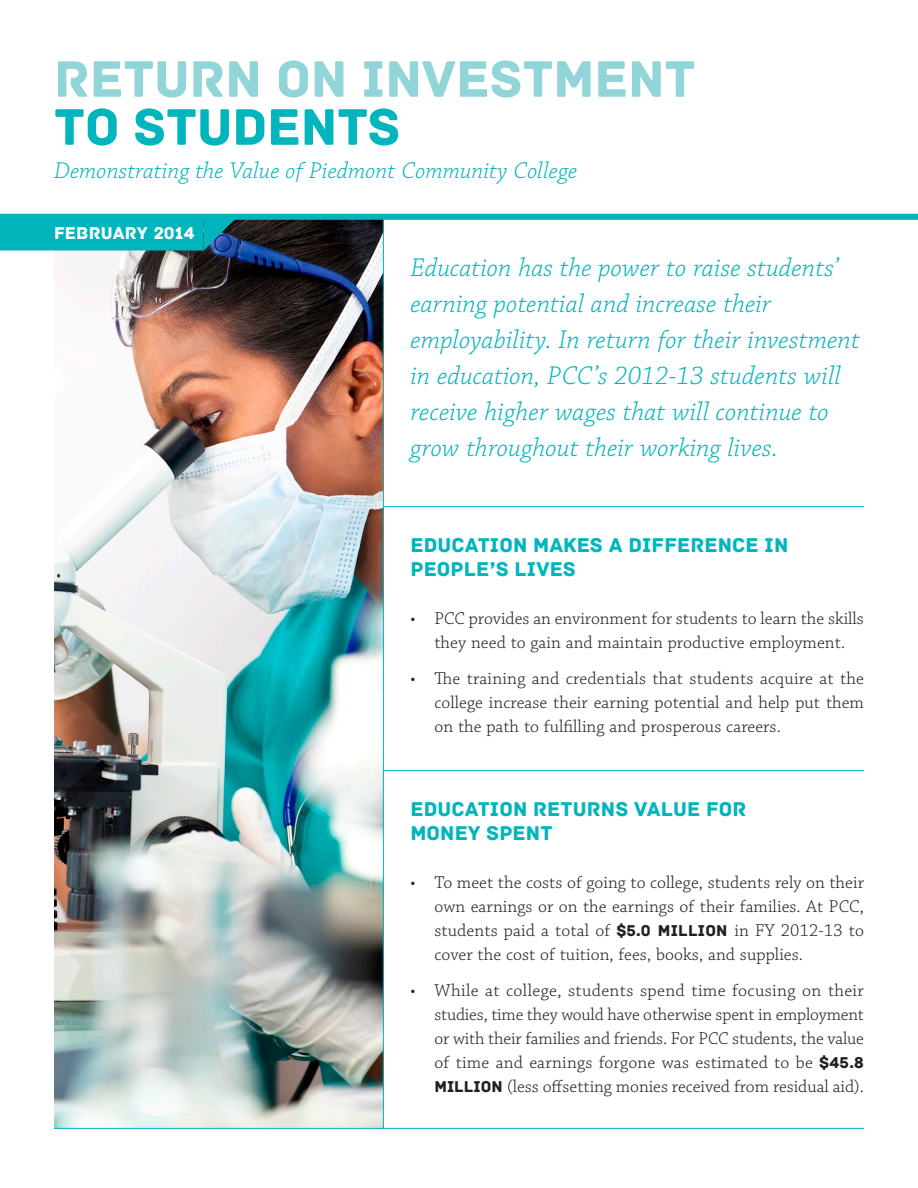
<style>
.page{position:relative;width:918px;height:1188px;background:#fff}
.page>*{position:absolute;margin:0;border:0;box-sizing:border-box;transform-origin:0 0}
.Heading_1{font:54px/48px "Archive";letter-spacing:-.005em;color:#92d5d9}
.Big_Paragraph{font:italic 300 27px/36px "Chaparral Pro";letter-spacing:.005em;color:#00b5bb}
.Heading_1_2{font:italic 300 24px "Chaparral Pro";letter-spacing:.005em;color:#00b5bb}
.Heading_2{font:21px/24px "Archive";letter-spacing:.005em;color:#00b5bb}
.t1{font:300 18px/24px "Chaparral Pro";letter-spacing:.005em;color:#231f20;text-align:justify}
.Date{font:18px "Archive";letter-spacing:.005em;color:#fff}
.s1{color:#00b5bb}
.s2{font-family:"Archive";font-weight:400;font-size:16.5px}
</style>
<div class="page">
<img style="left:54px;top:220px;width:329px;height:908px">
<hr style="left:383px;top:506px;width:481px;height:1px;background:#00b5bb">
<hr style="left:383px;top:770px;width:481px;height:1px;background:#00b5bb">
<div style="left:0;top:214px;width:918px;height:6px;background:#00b5bb"></div>
<hr style="left:383px;top:214px;width:1px;height:914px;background:#00b5bb">
<div style="left:0;top:214px;width:204px;height:36px;background:#00b5bb"></div>
<svg style="left:204px;top:219px;width:35px;height:31px"></svg>
<hr style="left:54px;top:1128px;width:810px;height:1px;background:#00b5bb">
<p class="Heading_1" style="left:54px;top:56px;width:643px">RETURN ON INVESTMENT<br><span class="s1">TO STUDENTS</span></p>
<p class="Heading_1_2" style="left:54px;top:157px;width:525px">Demonstrating the Value of Piedmont Community College</p>
<p class="Date" style="left:54px;top:222px;width:142px">FEBRUARY 2014</p>
<p class="Big_Paragraph" style="left:410px;top:251px;width:451px">Education has the power to raise students’ earning potential and increase their employability. In return for their investment in education, PCC’s 2012-13 students will receive higher wages that will continue to grow throughout their working lives.</p>
<p class="Heading_2" style="left:410px;top:533px;width:380px">EDUCATION MAKES A DIFFERENCE IN<br>PEOPLE’S LIVES</p>
<p class="t1" style="left:410px;top:607px;width:455px;text-align:center">• PCC provides an environment for students to learn the skills they need to gain and maintain productive employment.</p>
<p class="t1" style="left:434px;top:667px;width:431px;text-indent:-24px">• The training and credentials that students acquire at the college increase their earning potential and help put them on the path to fulfilling and prosperous careers.</p>
<p class="Heading_2" style="left:410px;top:797px;width:338px">EDUCATION RETURNS VALUE FOR<br>MONEY SPENT</p>
<p class="t1" style="left:434px;top:871px;width:431px;text-indent:-24px">• To meet the costs of going to college, students rely on their own earnings or on the earnings of their families. At PCC, students paid a total of <span class="s2">$5.0 MILLION</span> in FY 2012-13 to cover the cost of tuition, fees, books, and supplies.</p>
<p class="t1" style="left:434px;top:979px;width:431px;text-indent:-24px">• While at college, students spend time focusing on their studies, time they would have otherwise spent in employment or with their families and friends. For PCC students, the value of time and earnings forgone was estimated to be <span class="s2">$45.8<br>MILLION</span> (less offsetting monies received from residual aid).</p>
</div>
